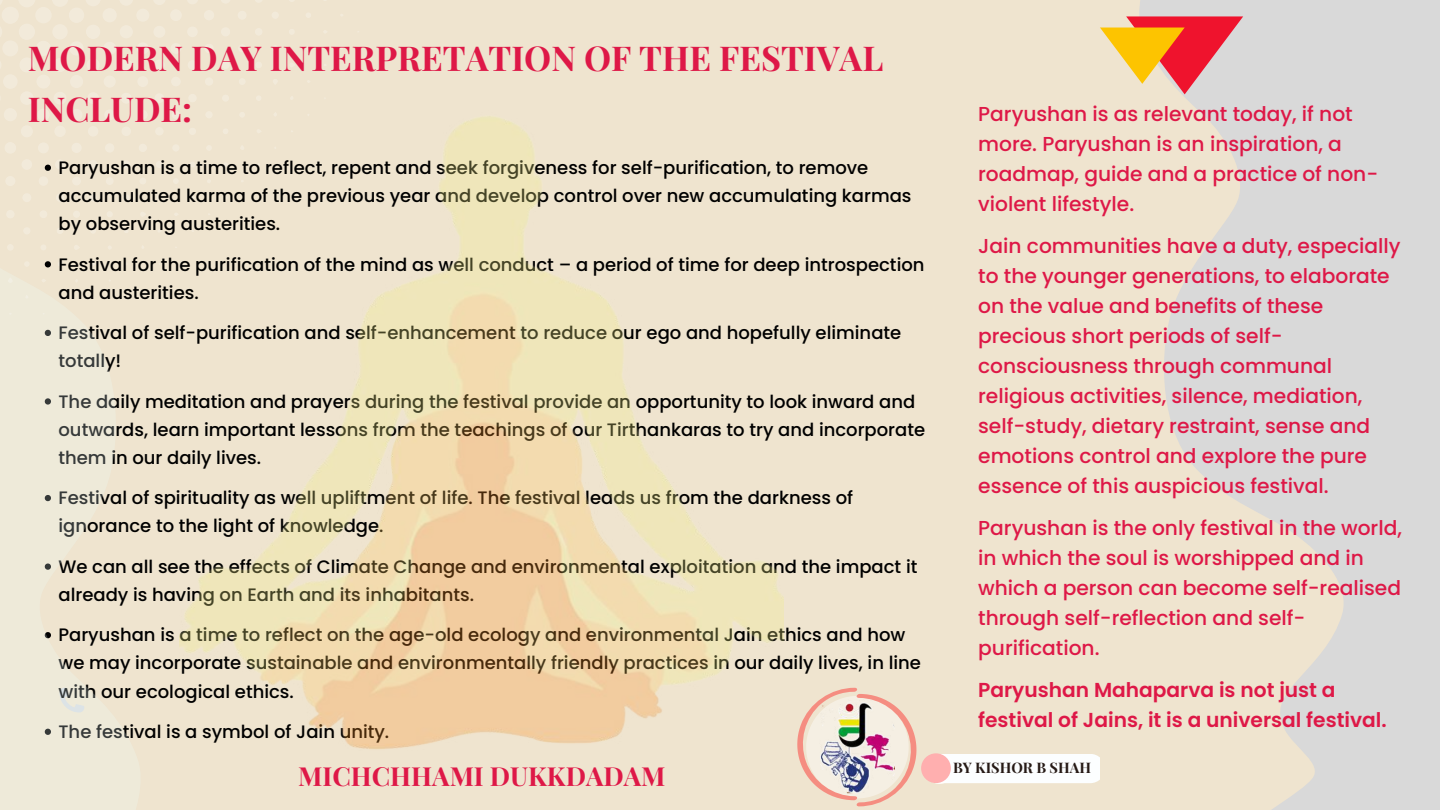
<style>
.page{position:relative;width:1440px;height:810px;background:#efe4cf}
.page>*{position:absolute;margin:0;border:0;box-sizing:border-box;transform-origin:0 0}
.t1{font:700 34.2px/51.1px "Playfair Display";color:#de1847}
.t2{font:700 26.2px "Playfair Display";color:#de1847}
.t3{font:500 20.2px/30px "Poppins";color:#de1847}
.t4{font:600 20.2px/30px "Poppins";color:#de1847}
.t5{font:500 18px/28px "Poppins";color:#000}
.t6{font:700 14.6px "Playfair Display";color:#261a16}
</style>
<div class="page">
<svg style="left:1139px;top:0;width:301px;height:810px;fill:#d9d9d9"></svg>
<div style="left:170px;top:9px;width:12px;height:12px;background:#f2eada;border-radius:6px"></div>
<svg style="left:188px;top:0;width:9px;height:4px"></svg>
<div style="left:171px;top:43px;width:10px;height:11px;background:#f2eada;border-radius:50%"></div>
<div style="left:187px;top:26px;width:11px;height:11px;background:#f2eada;border-radius:50%"></div>
<div style="left:204px;top:10px;width:10px;height:10px;background:#f2eada;border-radius:50%"></div>
<svg style="left:221px;top:0;width:9px;height:3px"></svg>
<div style="left:171px;top:77px;width:10px;height:9px;background:#f2eada;border-radius:50%"></div>
<div style="left:188px;top:60px;width:10px;height:10px;background:#f2eada;border-radius:50%"></div>
<div style="left:204px;top:44px;width:10px;height:9px;background:#f2eada;border-radius:50%"></div>
<div style="left:221px;top:27px;width:9px;height:10px;background:#f2eada;border-radius:5px"></div>
<div style="left:238px;top:11px;width:9px;height:9px;background:#f2eada;border-radius:50%"></div>
<div style="left:172px;top:110px;width:8px;height:9px;background:#f2eada;border-radius:50%"></div>
<svg style="left:255px;top:0;width:7px;height:2px"></svg>
<div style="left:205px;top:77px;width:8px;height:9px;background:#f2eada;border-radius:50%"></div>
<div style="left:222px;top:61px;width:8px;height:8px;background:#f2eada;border-radius:50%"></div>
<div style="left:238px;top:44px;width:8px;height:8px;background:#f2eada;border-radius:50%"></div>
<div style="left:255px;top:28px;width:8px;height:8px;background:#f2eada;border-radius:50%"></div>
<div style="left:272px;top:12px;width:7px;height:7px;background:#f2eada;border-radius:50%"></div>
<div style="left:172px;top:144px;width:8px;height:8px;background:#f2eada;border-radius:50%"></div>
<div style="left:239px;top:78px;width:7px;height:7px;background:#f2eada;border-radius:50%"></div>
<div style="left:255px;top:61px;width:7px;height:7px;background:#f2eada;border-radius:50%"></div>
<div style="left:272px;top:45px;width:7px;height:7px;background:#f2eada;border-radius:50%"></div>
<svg style="left:289px;top:29px;width:5px;height:5px"></svg>
<svg style="left:306px;top:13px;width:5px;height:5px"></svg>
<svg style="left:273px;top:79px;width:4px;height:5px"></svg>
<svg style="left:290px;top:63px;width:4px;height:4px"></svg>
<img style="left:180px;top:94px;width:604px;height:655px">
<div style="left:927px;top:754px;width:173px;height:30px;background:#fcfeff"></div>
<div style="left:921px;top:753px;width:30px;height:30px;background:#ffafaf;border-radius:50%"></div>
<svg style="left:797px;top:688px;width:119px;height:118px"></svg>
<img style="left:820px;top:700px;width:74px;height:94px">
<svg style="left:1100px;top:16px;width:143px;height:78px"></svg>
<svg style="left:0;top:0;width:177px;height:735px"></svg>
<h1 class="t1" style="left:28px;top:31px;width:857px">MODERN DAY INTERPRETATION OF THE FESTIVAL<br>INCLUDE:</h1>
<p class="t5" style="left:59px;top:154px;width:855px">Paryushan is a time to reflect, repent and seek forgiveness for self-purification, to remove accumulated karma of the previous year and develop control over new accumulating karmas by observing austerities.</p>
<p class="t5" style="left:59px;top:250px;width:868px">Festival for the purification of the mind as well conduct – a period of time for deep introspection and austerities.</p>
<p class="t5" style="left:59px;top:319px;width:844px">Festival of self-purification and self-enhancement to reduce our ego and hopefully eliminate totally!</p>
<p class="t5" style="left:59px;top:387px;width:868px">The daily meditation and prayers during the festival provide an opportunity to look inward and outwards, learn important lessons from the teachings of our Tirthankaras to try and incorporate them in our daily lives.</p>
<p class="t5" style="left:59px;top:484px;width:796px">Festival of spirituality as well upliftment of life. The festival leads us from the darkness of ignorance to the light of knowledge.</p>
<p class="t5" style="left:59px;top:553px;width:860px">We can all see the effects of Climate Change and environmental exploitation and the impact it already is having on Earth and its inhabitants.</p>
<p class="t5" style="left:59px;top:621px;width:864px">Paryushan is a time to reflect on the age-old ecology and environmental Jain ethics and how we may incorporate sustainable and environmentally friendly practices in our daily lives, in line with our ecological ethics.</p>
<p class="t5" style="left:59px;top:718px;width:332px">The festival is a symbol of Jain unity.</p>
<h2 class="t2" style="left:298px;top:758px;width:369px">MICHCHHAMI DUKKDADAM</h2>
<p class="t3" style="left:978px;top:99px;width:401px">Paryushan is as relevant today, if not more. Paryushan is an inspiration, a roadmap, guide and a practice of non&shy;violent lifestyle.</p>
<p class="t3" style="left:978px;top:231px;width:424px">Jain communities have a duty, especially to the younger generations, to elaborate on the value and benefits of these precious short periods of self&shy;consciousness through communal religious activities, silence, mediation, self-study, dietary restraint, sense and emotions control and explore the pure essence of this auspicious festival.</p>
<p class="t3" style="left:978px;top:513px;width:425px">Paryushan is the only festival in the world, in which the soul is worshipped and in which a person can become self-realised through self-reflection and self&shy;purification.</p>
<p class="t4" style="left:978px;top:675px;width:410px">Paryushan Mahaparva is not just a festival of Jains, it is a universal festival.</p>
<p class="t6" style="left:953px;top:757px;width:140px">BY KISHOR B SHAH</p>
</div>
